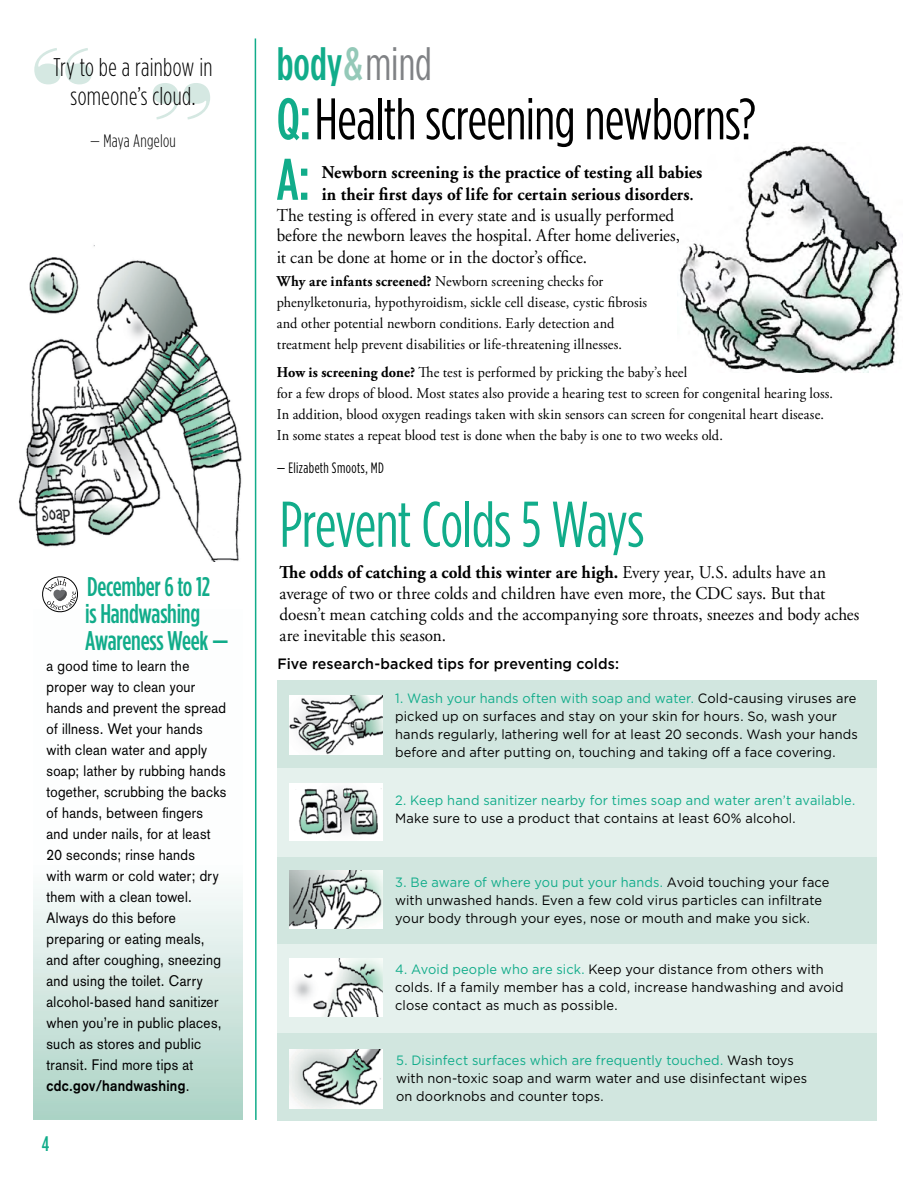
<style>
.page{position:relative;width:918px;height:1188px;background:#fff}
.page>*{position:absolute;margin:0;border:0;box-sizing:border-box;transform-origin:0 0}
.t1{font:90px "Bodoni Poster";color:#d5e8e2;scale:.95 1}
.t2{font:64.5px "Gotham Condensed";letter-spacing:-.015em;color:#11ac8a;scale:.95 1}
.t3{font:58.5px "Gotham Condensed";letter-spacing:-.01em;color:#000;scale:.95 1}
.t4{font:500 58.5px "Gotham Condensed";color:#11ac8a;scale:.95 1}
.t5{font:500 46.5px "Gotham Condensed";color:#11ac8a;scale:.95 1}
.t6{font:500 27px/27px "Gotham Condensed";letter-spacing:-.01em;color:#11ac8a;scale:.95 1}
.t7{font:300 25.5px/28.5px "Gotham Condensed";letter-spacing:.015em;color:#000;text-align:center;scale:.95 1}
.t8{font:500 21px "Gotham Condensed";color:#11ac8a;scale:.95 1}
.t9{font:18px/21px "Adobe Garamond Pro";color:#000;scale:.95 1}
.t10{font:18px/21px "Adobe Garamond";letter-spacing:-.005em;color:#000;scale:.95 1}
.t11{font:700 18px "Adobe Garamond";letter-spacing:.01em;color:#000;scale:.95 1}
.t12{font:300 18px "Gotham Condensed";letter-spacing:.015em;color:#000;scale:.95 1}
.t13{font:15px/21px "Adobe Garamond Pro";letter-spacing:.01em;color:#000;scale:.95 1}
.t14{font:15px/21px "Akzidenz Grotesk";letter-spacing:.025em;color:#000;scale:.9 1}
.t15{font:500 15px "Gotham";letter-spacing:.005em;color:#000;scale:.95 1}
.t16{font:15px "Gotham Condensed";letter-spacing:.03em;color:#000;scale:.95 1}
.t17{font:13.5px/18px "Gotham";letter-spacing:.01em;color:#000;scale:.95 1}
.t18{font:13.5px "Gotham";letter-spacing:.01em;color:#11ac8a;scale:.95 1}
.s1{font-weight:700}
.s2{color:#94c9b8}
.s3{font-weight:400;color:#808285}
.s4{font-weight:500;color:#11ac8a}
.s5{font-weight:600}
.s6{color:#11ac8a}
</style>
<div class="page">
<div style="left:278px;top:681px;width:599px;height:88px;background:#d1e6df"></div>
<div style="left:278px;top:857px;width:599px;height:88px;background:#d1e6df"></div>
<div style="left:278px;top:1033px;width:599px;height:88px;background:#d1e6df"></div>
<div style="left:278px;top:769px;width:599px;height:88px;background:#e5f1ed"></div>
<div style="left:278px;top:945px;width:599px;height:88px;background:#e5f1ed"></div>
<svg style="left:33px;top:889px;width:209px;height:231px;background:#d0e5de"></svg>
<svg style="left:254px;top:38px;width:3px;height:1082px;background:#87d5c4"></svg>
<img style="left:18px;top:245px;width:224px;height:317px">
<svg style="left:42px;top:576px;width:36px;height:37px"></svg>
<img style="left:677px;top:145px;width:226px;height:228px">
<img style="left:289px;top:696px;width:94px;height:58px">
<img style="left:289px;top:783px;width:94px;height:57px">
<img style="left:289px;top:870px;width:94px;height:59px">
<img style="left:289px;top:958px;width:94px;height:59px">
<img style="left:289px;top:1050px;width:94px;height:58px">
<p class="t1" style="left:32px;top:25px;width:66px">“</p>
<p class="t7" style="left:53px;top:53px;width:169px">Try to be a rainbow in someone’s cloud.</p>
<p class="t12" style="left:90px;top:130px;width:92px">— Maya Angelou</p>
<p class="t1" style="left:151px;top:60px;width:66px">”</p>
<p class="t6" style="left:85px;top:573px;width:152px">December 6 to 12<br>is Handwashing<br>Awareness Week —</p>
<p class="t14" style="left:47px;top:655px;width:201px">a good time to learn the proper way to clean your hands and prevent the spread of illness. Wet your hands with clean water and apply soap; lather by rubbing hands together, scrubbing the backs of hands, between fngers and under nails, for at least<br>20 seconds; rinse hands<br>with warm or cold water; dry them with a clean towel.<br>Always do this before preparing or eating meals, and after coughing, sneezing and using the toilet. Carry alcohol-based hand sanitizer when you’re in public places, such as stores and public transit. Find more tips at <span class="s1">cdc.gov/handwashing</span>.</p>
<h3 class="t8" style="left:42px;top:1131px;width:9px">4</h3>
<p class="t5" style="left:277px;top:37px;width:165px">body<span class="s2">&amp;</span><span class="s3">mind</span></p>
<p class="t3" style="left:277px;top:86px;width:506px"><span class="s4">Q:</span>Health screening newborns?</p>
<p class="t4" style="left:276px;top:145px;width:37px">A:</p>
<p class="t11" style="left:322px;top:163px;width:402px">Newborn screening is the practice of testing all babies</p>
<p class="t10" style="left:277px;top:184px;width:441px;text-indent:45px"><span class="s1">in their frst days of life for certain serious disorders</span><span class="s5">.<br></span>The testing is offered in every state and is usually performed before the newborn leaves the hospital. After home deliveries,<br>it can be done at home or in the doctor’s offce.</p>
<p class="t13" style="left:277px;top:271px;width:391px"><span class="s1">Why are infants screened?</span> Newborn screening checks for phenylketonuria, hypothyroidism, sickle cell disease, cystic fbrosis and other potential newborn conditions. Early detection and treatment help prevent disabilities or life-threatening illnesses.</p>
<p class="t13" style="left:277px;top:362px;width:587px"><span class="s1">How is screening done?</span> Te test is performed by pricking the baby’s heel<br>for a few drops of blood. Most states also provide a hearing test to screen for congenital hearing loss.<br>In addition, blood oxygen readings taken with skin sensors can screen for congenital heart disease.<br>In some states a repeat blood test is done when the baby is one to two weeks old.</p>
<p class="t16" style="left:277px;top:459px;width:114px">— Elizabeth Smoots, MD</p>
<p class="t2" style="left:280px;top:487px;width:385px">Prevent Colds 5 Ways</p>
<p class="t9" style="left:280px;top:562px;width:612px"><span class="s1">Te odds of catching a cold this winter are high.</span> Every year, U.S. adults have an average of two or three colds and children have even more, the CDC says. But that doesn’t mean catching colds and the accompanying sore throats, sneezes and body aches are inevitable this season.</p>
<p class="t15" style="left:278px;top:654px;width:361px">Five research-backed tips for preventing colds:</p>
<p class="t17" style="left:395px;top:689px;width:489px"><span class="s6">1. Wash your hands often with soap and water.</span> Cold-causing viruses are picked up on surfaces and stay on your skin for hours. So, wash your hands regularly, lathering well for at least 20 seconds. Wash your hands before and after putting on, touching and taking of a face covering.</p>
<p class="t18" style="left:395px;top:792px;width:486px">2. Keep hand sanitizer nearby for times soap and water aren’t available.</p>
<p class="t17" style="left:395px;top:809px;width:423px">Make sure to use a product that contains at least 60% alcohol.</p>
<p class="t17" style="left:395px;top:873px;width:459px"><span class="s6">3. Be aware of where you put your hands.</span> Avoid touching your face with unwashed hands. Even a few cold virus particles can infltrate your body through your eyes, nose or mouth and make you sick.</p>
<p class="t17" style="left:395px;top:960px;width:474px"><span class="s6">4. Avoid people who are sick.</span> Keep your distance from others with colds. If a family member has a cold, increase handwashing and avoid close contact as much as possible.</p>
<p class="t17" style="left:396px;top:1051px;width:434px"><span class="s6">5. Disinfect surfaces which are frequently touched.</span> Wash toys with non-toxic soap and warm water and use disinfectant wipes on doorknobs and counter tops.</p>
</div>
